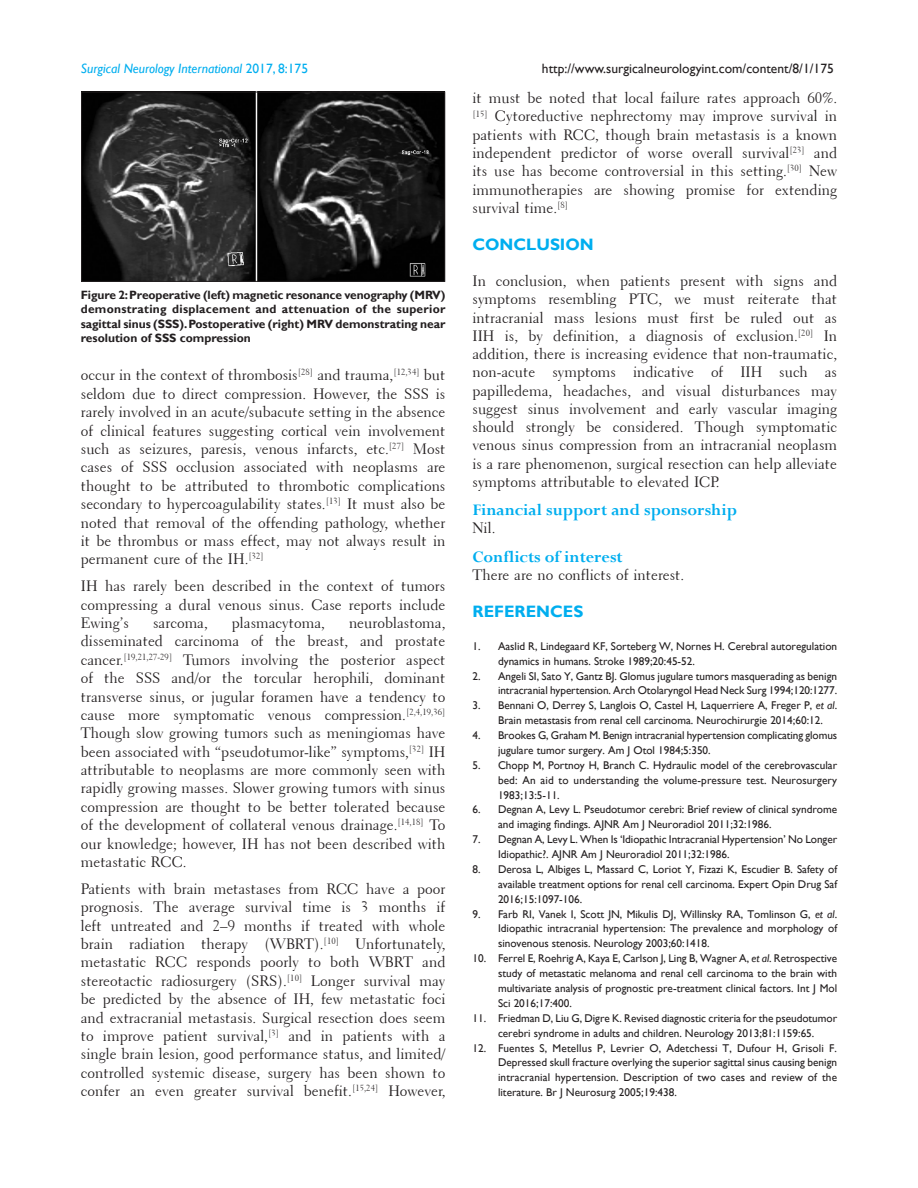
<style>
.page{position:relative;width:918px;height:1188px;background:#fff}
.page>*{position:absolute;margin:0;border:0;box-sizing:border-box;transform-origin:0 0}
.t1{font:700 18px "Perpetua";color:#00aeef}
.t2{font:700 16.5px "Gill Sans";color:#00aeef}
.TX{font:15px/18.5px "Transitional 521 BT Roman A";color:#231f20;text-align:justify}
.t3{font:13.5px "Gill Sans";color:#231f20}
.t4{font:italic 13.5px "Gill Sans";color:#00aeef}
.FGC{font:700 12px/14.4px "Gill Sans";color:#231f20;text-align:justify}
.REF{font:11.25px/14.9px "Gill Sans";color:#231f20}
.s1{font-style:normal}
.s2{font-style:italic}
</style>
<div class="page">
<img style="left:83px;top:94px;width:360px;height:186px">
<div style="left:81px;top:92px;width:364px;height:190px;border:1px solid #231f20"></div>
<p class="t4" style="left:81px;top:61px;width:229px">Surgical Neurology International <span class="s1">2017, 8:175</span></p>
<p class="t3" style="left:542px;top:61px;width:293px">http://www.surgicalneurologyint.com/content/8/1/175</p>
<p class="FGC" style="left:81px;top:288px;width:366px">Figure 2: Preoperative (left) magnetic resonance venography (MRV) demonstrating displacement and attenuation of the superior sagittal sinus (SSS). Postoperative (right) MRV demonstrating near resolution of SSS compression</p>
<p class="TX" style="left:81px;top:366px;width:366px">occur in the context of thrombosis<sup>[28]</sup> and trauma,<sup>[12,34]</sup> but seldom due to direct compression. However, the SSS is rarely involved in an acute/subacute setting in the absence of clinical features suggesting cortical vein involvement such as seizures, paresis, venous infarcts, etc.<sup>[27]</sup> Most cases of SSS occlusion associated with neoplasms are thought to be attributed to thrombotic complications secondary to hypercoagulability states.<sup>[13]</sup> It must also be noted that removal of the offending pathology, whether it be thrombus or mass effect, may not always result in permanent cure of the IH.<sup>[32]</sup></p>
<p class="TX" style="left:81px;top:577px;width:366px">IH has rarely been described in the context of tumors compressing a dural venous sinus. Case reports include Ewing’s</p>
<p class="TX" style="left:81px;top:614px;width:366px;text-indent:268px">neuroblastoma, disseminated carcinoma of the breast, and prostate cancer.<sup>[19,21,27-29]</sup> Tumors involving the posterior aspect of the SSS and/or the torcular herophili, dominant transverse sinus, or jugular foramen have a tendency to cause more symptomatic venous compression.<sup>[2,4,19,36] </sup>Though slow growing tumors such as meningiomas have been associated with “pseudotumor‑like” symptoms,<sup>[32]</sup> IH attributable to neoplasms are more commonly seen with rapidly growing masses. Slower growing tumors with sinus compression are thought to be better tolerated because of the development of collateral venous drainage.<sup>[14,18]</sup> To our knowledge; however, IH has not been described with metastatic RCC.</p>
<p class="TX" style="left:81px;top:880px;width:366px">Patients with brain metastases from RCC have a poor prognosis. The average survival time is 3 months if left untreated and 2–9 months if treated with whole brain radiation therapy (WBRT).<sup>[10]</sup> Unfortunately, metastatic RCC responds poorly to both WBRT and stereotactic radiosurgery (SRS).<sup>[10]</sup> Longer survival may be predicted by the absence of IH, few metastatic foci and extracranial metastasis. Surgical resection does seem to improve patient survival,<sup>[3]</sup> and in patients with a single brain lesion, good performance status, and limited/ controlled systemic disease, surgery has been shown to confer an even greater survival benefit.<sup>[15,24]</sup> However,</p>
<p class="TX" style="left:153px;top:614px;width:56px">sarcoma,</p>
<p class="TX" style="left:232px;top:614px;width:94px">plasmacytoma,</p>
<p class="TX" style="left:472px;top:89px;width:366px">it must be noted that local failure rates approach 60%. <sup>[15]</sup> Cytoreductive nephrectomy may improve survival in patients with RCC, though brain metastasis is a known independent predictor of worse overall survival<sup>[23]</sup> and its use has become controversial in this setting.<sup>[30]</sup> New immunotherapies are showing promise for extending survival time.<sup>[8]</sup></p>
<h1 class="t2" style="left:472px;top:234px;width:123px">CONCLUSION</h1>
<p class="TX" style="left:472px;top:272px;width:366px">In conclusion, when patients present with signs and symptoms resembling PTC, we must reiterate that intracranial mass lesions must first be ruled out as IIH is, by definition, a diagnosis of exclusion.<sup>[20]</sup> In addition, there is increasing evidence that non‑traumatic, non‑acute symptoms indicative of IIH such as papilledema, headaches, and visual disturbances may suggest sinus involvement and early vascular imaging should strongly be considered. Though symptomatic venous sinus compression from an intracranial neoplasm is a rare phenomenon, surgical resection can help alleviate symptoms attributable to elevated ICP.</p>
<h2 class="t1" style="left:472px;top:499px;width:266px">Financial support and sponsorship</h2>
<p class="TX" style="left:472px;top:519px;width:24px">Nil.</p>
<h2 class="t1" style="left:472px;top:545px;width:152px">Conflicts of interest</h2>
<p class="TX" style="left:472px;top:566px;width:213px">There are no conflicts of interest.</p>
<h1 class="t2" style="left:472px;top:601px;width:112px">REFERENCES</h1>
<p class="REF" style="left:498px;top:639px;width:341px;text-indent:-26px">1. Aaslid R, Lindegaard KF, Sorteberg W, Nornes H. Cerebral autoregulation dynamics in humans. Stroke 1989;20:45‑52.</p>
<p class="REF" style="left:472px;top:669px;width:366px;text-align:right">2. Angeli SI, Sato Y, Gantz BJ. Glomus jugulare tumors masquerading as benign intracranial hypertension. Arch Otolaryngol Head Neck Surg 1994;120:1277.</p>
<p class="REF" style="left:498px;top:698px;width:341px;text-indent:-26px">3. Bennani O, Derrey S, Langlois O, Castel H, Laquerriere A, Freger P, <span class="s2">et al</span>.<br>Brain metastasis from renal cell carcinoma. Neurochirurgie 2014;60:12.</p>
<p class="REF" style="left:498px;top:728px;width:341px;text-indent:-26px">4. Brookes G, Graham M. Benign intracranial hypertension complicating glomus jugulare tumor surgery. Am J Otol 1984;5:350.</p>
<p class="REF" style="left:498px;top:758px;width:341px;text-align:justify;text-indent:-26px">5. Chopp M, Portnoy H, Branch C. Hydraulic model of the cerebrovascular bed: An aid to understanding the volume‑pressure test. Neurosurgery 1983;13:5‑11.</p>
<p class="REF" style="left:498px;top:802px;width:341px;text-indent:-26px">6. Degnan A, Levy L. Pseudotumor cerebri: Brief review of clinical syndrome and imaging findings. AJNR Am J Neuroradiol 2011;32:1986.</p>
<p class="REF" style="left:498px;top:832px;width:341px;text-indent:-26px">7. Degnan A, Levy L. When Is ‘Idiopathic Intracranial Hypertension’ No Longer<br>Idiopathic?. AJNR Am J Neuroradiol 2011;32:1986.</p>
<p class="REF" style="left:498px;top:862px;width:341px;text-align:justify;text-indent:-26px">8. Derosa L, Albiges L, Massard C, Loriot Y, Fizazi K, Escudier B. Safety of available treatment options for renal cell carcinoma. Expert Opin Drug Saf 2016;15:1097‑106.</p>
<p class="REF" style="left:498px;top:907px;width:341px;text-align:justify;text-indent:-26px">9. Farb RI, Vanek I, Scott JN, Mikulis DJ, Willinsky RA, Tomlinson G, <span class="s2">et al</span>.<br>Idiopathic intracranial hypertension: The prevalence and morphology of sinovenous stenosis. Neurology 2003;60:1418.</p>
<p class="REF" style="left:498px;top:951px;width:341px;text-align:justify;text-indent:-26px">10. Ferrel E, Roehrig A, Kaya E, Carlson J, Ling B, Wagner A, <span class="s2">et al</span>. Retrospective study of metastatic melanoma and renal cell carcinoma to the brain with multivariate analysis of prognostic pre‑treatment clinical factors. Int J Mol Sci 2016;17:400.</p>
<p class="REF" style="left:473px;top:1011px;width:366px;text-align:center">11. Friedman D, Liu G, Digre K. Revised diagnostic criteria for the pseudotumor cerebri syndrome in adults and children. Neurology 2013;81:1159:65.</p>
<p class="REF" style="left:498px;top:1041px;width:341px;text-align:justify;text-indent:-26px">12. Fuentes S, Metellus P, Levrier O, Adetchessi T, Dufour H, Grisoli F.<br>Depressed skull fracture overlying the superior sagittal sinus causing benign intracranial hypertension. Description of two cases and review of the literature. Br J Neurosurg 2005;19:438.</p>
</div>
